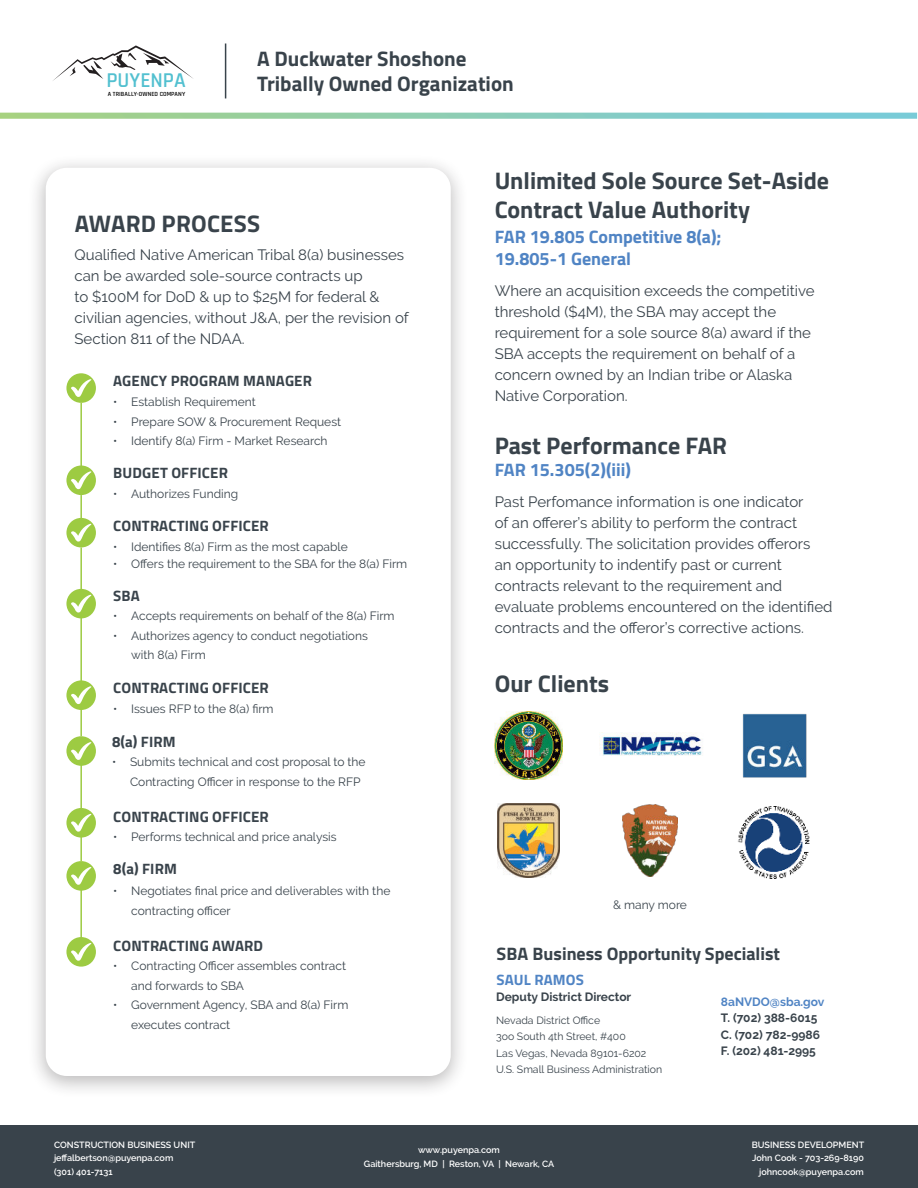
<style>
.page{position:relative;width:918px;height:1188px;background:#fff}
.page>*{position:absolute;margin:0;border:0;box-sizing:border-box;transform-origin:0 0}
.t1{font:700 24px/28.8px "Titillium Web";color:#39434b}
.t2{font:600 21.3px "Rajdhani";color:#52c0d0}
.t3{font:700 21px/25.2px "Titillium Web";color:#39434b}
.t4{font:700 18px/21.6px "Titillium Web";color:#5084c4}
.t5{font:700 18px "Titillium Web";color:#39434b}
.t6{font:15px/21px "Raleway";color:#39434b}
.t7{font:700 15px "Titillium Web";letter-spacing:.01em;color:#39434b}
.t8{font:700 15px "Titillium Web";letter-spacing:.01em;color:#5084c4}
.t9{font:12px/19.5px "Raleway";color:#39434b}
.t10{font:700 12px/16.5px "Raleway";color:#39434b}
.t11{font:700 12px "Raleway";color:#5084c4}
.t12{font:10.5px/16.5px "Raleway";color:#39434b}
.t13{font:600 9px/13.5px "Raleway";color:#fff;text-align:right}
.t14{font:600 6.3px "Rajdhani";letter-spacing:.015em;color:#000}
</style>
<div class="page">
<div style="left:0;top:1126px;width:918px;height:62px;background:#39434b"></div>
<hr style="left:225px;top:43px;width:1px;height:55px;background:#39434b">
<svg style="left:53px;top:45px;width:140px;height:36px"></svg>
<svg style="left:0;top:112px;width:917px;height:7px;background:#9bd3bb"></svg>
<div style="left:27px;top:154px;width:442px;height:945px;background:#231f20;opacity:.3"></div>
<div style="left:46px;top:168px;width:405px;height:908px;background:#fff;border-radius:21px"></div>
<svg style="left:66px;top:373px;width:30px;height:30px"></svg>
<svg style="left:66px;top:466px;width:30px;height:29px"></svg>
<svg style="left:66px;top:518px;width:30px;height:29px"></svg>
<svg style="left:66px;top:589px;width:30px;height:29px"></svg>
<svg style="left:66px;top:680px;width:30px;height:30px"></svg>
<svg style="left:66px;top:736px;width:30px;height:30px"></svg>
<svg style="left:66px;top:808px;width:30px;height:30px"></svg>
<svg style="left:66px;top:861px;width:30px;height:30px"></svg>
<svg style="left:66px;top:937px;width:30px;height:30px"></svg>
<hr style="left:80px;top:403px;width:2px;height:66px;background:#9ccb42">
<hr style="left:80px;top:495px;width:2px;height:26px;background:#9ccb42">
<hr style="left:80px;top:547px;width:2px;height:44px;background:#9ccb42">
<hr style="left:80px;top:616px;width:2px;height:65px;background:#9ccb42">
<hr style="left:80px;top:707px;width:2px;height:29px;background:#9ccb42">
<hr style="left:80px;top:763px;width:2px;height:48px;background:#9ccb42">
<hr style="left:80px;top:834px;width:2px;height:27px;background:#9ccb42">
<hr style="left:80px;top:889px;width:2px;height:49px;background:#9ccb42">
<img style="left:498px;top:803px;width:62px;height:74px">
<img style="left:495px;top:712px;width:68px;height:68px">
<img style="left:599px;top:733px;width:104px;height:23px">
<img style="left:742px;top:713px;width:65px;height:65px">
<img style="left:622px;top:804px;width:56px;height:73px">
<img style="left:738px;top:806px;width:72px;height:72px">
<h2 class="t2" style="left:106px;top:67px;width:81px">PUYENPA</h2>
<p class="t14" style="left:108px;top:90px;width:79px">A TRIBALLY-OWNED COMPANY</p>
<h3 class="t3" style="left:257px;top:48px;width:258px">A Duckwater Shoshone<br>Tribally Owned Organization</h3>
<h1 class="t1" style="left:75px;top:211px;width:187px">AWARD PROCESS</h1>
<p class="t6" style="left:75px;top:244px;width:336px">Qualified Native American Tribal 8(a) businesses can be awarded sole-source contracts up<br>to $100M for DoD &amp; up to $25M for federal &amp; civilian agencies, without J&amp;A, per the revision of Section 811 of the NDAA.</p>
<p class="t7" style="left:113px;top:374px;width:200px">AGENCY PROGRAM MANAGER</p>
<p class="t9" style="left:113px;top:393px;width:144px">• Establish Requirement</p>
<p class="t9" style="left:113px;top:413px;width:229px">• Prepare SOW &amp; Procurement Request</p>
<p class="t9" style="left:113px;top:432px;width:216px">• Identify 8(a) Firm - Market Research</p>
<p class="t7" style="left:113px;top:467px;width:116px">BUDGET OFFICER</p>
<p class="t9" style="left:113px;top:485px;width:127px">• Authorizes Funding</p>
<p class="t7" style="left:113px;top:520px;width:157px">CONTRACTING OFFICER</p>
<p class="t9" style="left:113px;top:539px;width:236px">• Identifies 8(a) Firm as the most capable</p>
<p class="t9" style="left:113px;top:555px;width:296px">• Offers the requirement to the SBA for the 8(a) Firm</p>
<p class="t7" style="left:113px;top:590px;width:28px">SBA</p>
<p class="t9" style="left:113px;top:607px;width:283px">• Accepts requirements on behalf of the 8(a) Firm</p>
<p class="t9" style="left:131px;top:627px;width:238px;text-indent:-18px">• Authorizes agency to conduct negotiations with 8(a) Firm</p>
<p class="t7" style="left:113px;top:681px;width:157px">CONTRACTING OFFICER</p>
<p class="t9" style="left:113px;top:701px;width:162px">• Issues RFP to the 8(a) firm</p>
<p class="t7" style="left:112px;top:731px;width:65px">8(a) FIRM</p>
<p class="t9" style="left:130px;top:754px;width:237px;text-indent:-18px">• Submits technical and cost proposal to the<br>Contracting Officer in response to the RFP</p>
<p class="t7" style="left:113px;top:811px;width:157px">CONTRACTING OFFICER</p>
<p class="t9" style="left:113px;top:828px;width:225px">• Performs technical and price analysis</p>
<p class="t7" style="left:113px;top:858px;width:65px">8(a) FIRM</p>
<p class="t9" style="left:131px;top:882px;width:261px;text-indent:-18px">• Negotiates final price and deliverables with the contracting officer</p>
<p class="t7" style="left:113px;top:940px;width:151px">CONTRACTING AWARD</p>
<p class="t9" style="left:131px;top:957px;width:216px;text-indent:-18px">• Contracting Officer assembles contract and forwards to SBA</p>
<p class="t9" style="left:131px;top:996px;width:219px;text-indent:-18px">• Government Agency, SBA and 8(a) Firm executes contract</p>
<h1 class="t1" style="left:495px;top:169px;width:336px">Unlimited Sole Source Set-Aside<br>Contract Value Authority</h1>
<p class="t4" style="left:495px;top:228px;width:228px">FAR 19.805 Competitive 8(a);<br>19.805-1 General</p>
<p class="t6" style="left:495px;top:280px;width:321px">Where an acquisition exceeds the competitive threshold ($4M), the SBA may accept the requirement for a sole source 8(a) award if the SBA accepts the requirement on behalf of a concern owned by an Indian tribe or Alaska Native Corporation.</p>
<h1 class="t1" style="left:495px;top:433px;width:234px">Past Performance FAR</h1>
<p class="t4" style="left:495px;top:460px;width:138px">FAR 15.305(2)(iii)</p>
<p class="t6" style="left:495px;top:491px;width:339px">Past Perfomance information is one indicator<br>of an offerer’s ability to perform the contract successfully. The solicitation provides offerors<br>an opportunity to indentify past or current contracts relevant to the requirement and evaluate problems encountered on the identified contracts and the offeror’s corrective actions.</p>
<h1 class="t1" style="left:495px;top:671px;width:116px">Our Clients</h1>
<p class="t9" style="left:613px;top:895px;width:75px">&amp; many more</p>
<p class="t5" style="left:497px;top:946px;width:285px">SBA Business Opportunity Specialist</p>
<p class="t8" style="left:497px;top:974px;width:89px">SAUL RAMOS</p>
<p class="t11" style="left:721px;top:997px;width:105px">8aNVDO@sba.gov</p>
<p class="t10" style="left:721px;top:1011px;width:101px">T. (702) 388-6015<br>C. (702) 782-9986<br>F. (202) 481-2995</p>
<p class="t10" style="left:496px;top:990px;width:137px">Deputy District Director</p>
<p class="t12" style="left:496px;top:1012px;width:167px">Nevada District Office<br>3oo South 4th Street, #400<br>Las Vegas, Nevada 89101-6202<br>U.S. Small Business Administration</p>
<p class="t13" style="left:54px;top:1139px;width:143px;text-align:left">CONSTRUCTION BUSINESS UNIT jeffalbertson@puyenpa.com (301) 401-7131</p>
<p class="t13" style="left:364px;top:1144px;width:192px;text-align:center">www.puyenpa.com<br>Gaithersburg, MD | Reston, VA | Newark, CA</p>
<p class="t13" style="left:752px;top:1138px;width:114px">BUSINESS DEVELOPMENT<br>John Cook - 703-269-8190 johncook@puyenpa.com</p>
</div>
